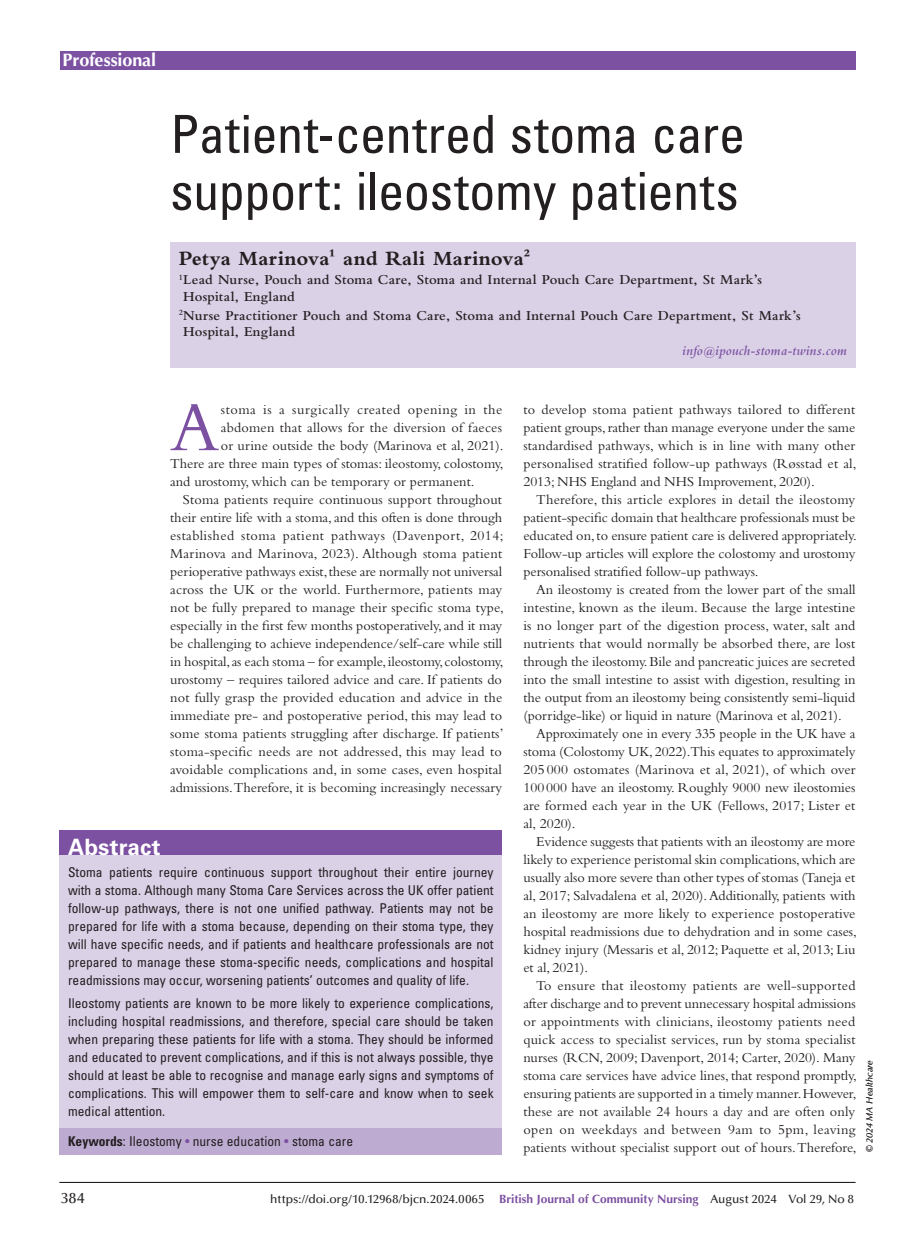
<style>
.page{position:relative;width:915px;height:1242px;background:#fff}
.page>*{position:absolute;margin:0;border:0;box-sizing:border-box;transform-origin:0 0}
.BJCN_body_text_1st{font:72.15px "Bembo Std";color:#7c51a1}
.BJCN_title{font:condensed 52.5px/57px "Univers LT Std";letter-spacing:-.01em;color:#231f20}
.BJCN_box_head{font:700 22.5px "Univers LT Std";letter-spacing:.005em;color:#fff}
.BJCN_author_name{font:700 21px "Bembo Std";letter-spacing:.015em;color:#231f20}
.t1{font:700 18px "Optima LT Std";letter-spacing:-.01em;color:#fff}
.BJCN_footer{font:500 15px "Optima LT Std";color:#231f20}
.BJCN_body_text{font:14.25px/18px "Bembo Std";color:#231f20;text-align:justify}
.BJCN_author_detail{font:600 14.25px/16.5px "Bembo Std";letter-spacing:.01em;color:#231f20}
.BJCN_body_text_1st-2{font:14.25px "Bembo Std";color:#231f20}
.BJCN_body_text_1st-3{font:14.25px "Bembo Std";letter-spacing:.04em;color:#231f20}
.BJCN_author_email{font:italic 600 14.25px "Bembo Std";letter-spacing:.01em;color:#7c51a1}
.BCJN_box_keywords{font:condensed 13.5px/18px "Univers LT Std";color:#231f20;text-align:justify}
.BJCN_footer-2{font:500 12px "Optima LT Std";letter-spacing:.005em;color:#231f20}
.BJCN_copyright{font:italic 9px "Optima LT Std";letter-spacing:.005em;color:#231f20}
.s1{font-weight:700}
.s2{color:#7c51a1}
.s3{font-weight:700;color:#7c51a1}
</style>
<div class="page">
<hr style="left:60px;top:1182px;width:795px;height:1px;background:#231f20">
<div style="left:60px;top:51px;width:795px;height:18px;background:#7c51a1"></div>
<div style="left:170px;top:242px;width:685px;height:34px;background:#dad1e7"></div>
<div style="left:170px;top:266px;width:685px;height:44px;background:#dad1e7"></div>
<div style="left:170px;top:301px;width:685px;height:44px;background:#dad1e7"></div>
<div style="left:170px;top:337px;width:685px;height:31px;background:#dad1e7"></div>
<div style="left:60px;top:830px;width:442px;height:325px;background:#dad1e7"></div>
<div style="left:60px;top:830px;width:442px;height:25px;background:#7c51a1"></div>
<div style="left:60px;top:1128px;width:442px;height:27px;background:#beabd2"></div>
<p class="t1" style="left:63px;top:49px;width:95px">Professional</p>
<p class="t1" style="left:63px;top:49px;width:60px">Clinical</p>
<p class="BJCN_title" style="left:170px;top:105px;width:576px">Patient-centred stoma care support: ileostomy patients</p>
<p class="BJCN_author_name" style="left:179px;top:247px;width:353px">Petya Marinova1 and Rali Marinova2</p>
<p class="BJCN_author_detail" style="left:183px;top:272px;width:580px;text-indent:-4px"><sup>1</sup>Lead Nurse, Pouch and Stoma Care, Stoma and Internal Pouch Care Department, St Mark’s<br>Hospital, England</p>
<p class="BJCN_author_detail" style="left:183px;top:307px;width:619px;text-indent:-4px"><sup>2</sup>Nurse Practitioner Pouch and Stoma Care, Stoma and Internal Pouch Care Department, St Mark’s<br>Hospital, England</p>
<p class="BJCN_author_email" style="left:682px;top:342px;width:166px">info@ipouch-stoma-twins.com</p>
<p class="BJCN_body_text_1st" style="left:170px;top:385px;width:50px">A</p>
<p class="BJCN_body_text_1st-3" style="left:221px;top:401px;width:283px">stoma is a surgically created opening in the</p>
<p class="BJCN_body_text_1st-2" style="left:221px;top:419px;width:282px">abdomen that allows for the diversion of faeces</p>
<p class="BJCN_body_text_1st-2" style="left:221px;top:437px;width:284px">or urine outside the body (Marinova et al, 2021).</p>
<p class="BJCN_body_text_1st-2" style="left:170px;top:455px;width:335px">There are three main types of stomas: ileostomy, colostomy,</p>
<p class="BJCN_body_text_1st-2" style="left:170px;top:473px;width:306px">and urostomy, which can be temporary or permanent.</p>
<p class="BJCN_body_text" style="left:170px;top:490px;width:335px;text-align:left;text-indent:13px">Stoma patients require continuous support throughout their entire life with a stoma, and this often is done through established stoma patient pathways (Davenport, 2014; Marinova and Marinova, 2023). Although stoma patient perioperative pathways exist, these are normally not universal across the UK or the world. Furthermore, patients may not be fully prepared to manage their specific stoma type, especially in the first few months postoperatively, and it may be challenging to achieve independence/self-care while still in hospital, as each stoma – for example, ileostomy, colostomy, urostomy – requires tailored advice and care. If patients do not fully grasp the provided education and advice in the immediate pre- and postoperative period, this may lead to some stoma patients struggling after discharge. If patients’ stoma-specific needs are not addressed, this may lead to avoidable complications and, in some cases, even hospital admissions. Therefore, it is becoming increasingly necessary</p>
<p class="BJCN_box_head" style="left:68px;top:834px;width:94px">Abstract</p>
<p class="BCJN_box_keywords" style="left:68px;top:863px;width:427px">Stoma patients require continuous support throughout their entire journey with a stoma. Although many Stoma Care Services across the UK offer patient follow-up pathways, there is not one unified pathway. Patients may not be prepared for life with a stoma because, depending on their stoma type, they will have specific needs, and if patients and healthcare professionals are not prepared to manage these stoma-specific needs, complications and hospital readmissions may occur, worsening patients’ outcomes and quality of life.</p>
<p class="BCJN_box_keywords" style="left:68px;top:993px;width:427px">Ileostomy patients are known to be more likely to experience complications, including hospital readmissions, and therefore, special care should be taken when preparing these patients for life with a stoma. They should be informed and educated to prevent complications, and if this is not always possible, thye should at least be able to recognise and manage early signs and symptoms of complications. This will empower them to self-care and know when to seek medical attention.</p>
<p class="BCJN_box_keywords" style="left:68px;top:1132px;width:286px"><span class="s1">Keywords</span>: Ileostomy <span class="s2">•</span> nurse education <span class="s2">•</span> stoma care</p>
<p class="BJCN_body_text" style="left:523px;top:400px;width:334px">to develop stoma patient pathways tailored to different patient groups, rather than manage everyone under the same standardised pathways, which is in line with many other personalised stratified follow-up pathways (Røsstad et al, 2013; NHS England and NHS Improvement, 2020).</p>
<p class="BJCN_body_text" style="left:523px;top:490px;width:335px;text-indent:13px">Therefore, this article explores in detail the ileostomy patient-specific domain that healthcare professionals must be educated on, to ensure patient care is delivered appropriately.<br>Follow-up articles will explore the colostomy and urostomy personalised stratified follow-up pathways.</p>
<p class="BJCN_body_text" style="left:523px;top:580px;width:333px;text-indent:13px">An ileostomy is created from the lower part of the small intestine, known as the ileum. Because the large intestine is no longer part of the digestion process, water, salt and nutrients that would normally be absorbed there, are lost through the ileostomy. Bile and pancreatic juices are secreted into the small intestine to assist with digestion, resulting in the output from an ileostomy being consistently semi-liquid (porridge-like) or liquid in nature (Marinova et al, 2021).</p>
<p class="BJCN_body_text" style="left:523px;top:724px;width:333px;text-indent:13px">Approximately one in every 335 people in the UK have a stoma (Colostomy UK, 2022).This equates to approximately 205 000 ostomates (Marinova et al, 2021), of which over 100000 have an ileostomy. Roughly 9000 new ileostomies are formed each year in the UK (Fellows, 2017; Lister et al, 2020).</p>
<p class="BJCN_body_text" style="left:523px;top:832px;width:335px;text-indent:13px">Evidence suggests that patients with an ileostomy are more likely to experience peristomal skin complications, which are usually also more severe than other types of stomas (Taneja et al, 2017; Salvadalena et al, 2020). Additionally, patients with an ileostomy are more likely to experience postoperative hospital readmissions due to dehydration and in some cases, kidney injury (Messaris et al, 2012; Paquette et al, 2013; Liu et al, 2021).</p>
<p class="BJCN_body_text" style="left:523px;top:976px;width:335px;text-indent:13px">To ensure that ileostomy patients are well-supported after discharge and to prevent unnecessary hospital admissions or appointments with clinicians, ileostomy patients need quick access to specialist services, run by stoma specialist nurses (RCN, 2009; Davenport, 2014; Carter, 2020). Many stoma care services have advice lines, that respond promptly, ensuring patients are supported in a timely manner. However, these are not available 24 hours a day and are often only open on weekdays and between 9am to 5pm, leaving patients without specialist support out of hours. Therefore,</p>
<p class="BJCN_copyright" style="left:863px;top:1152px;width:94px;rotate:-90deg">© 2024 MA Healthcare</p>
<p class="BJCN_footer" style="left:61px;top:1190px;width:25px">384</p>
<p class="BJCN_footer-2" style="left:270px;top:1192px;width:585px">https://doi.org/10.12968/bjcn.2024.0065 <span class="s3">British Journal of Community Nursing</span> August 2024 Vol 29, No 8</p>
<p class="BJCN_footer-2" style="left:273px;top:1192px;width:215px">h tps: /doi.org/10.12968/bjcn.2024.0065</p>
</div>
